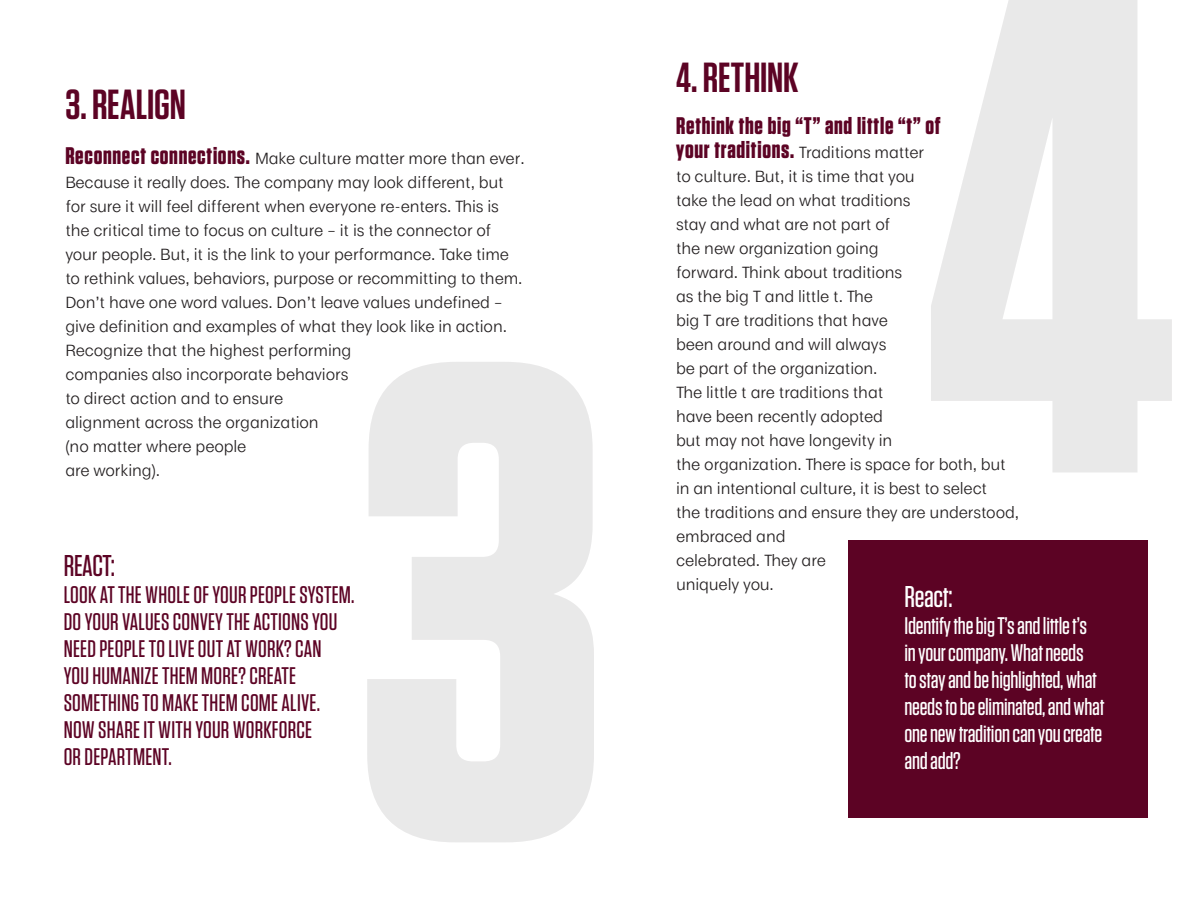
<style>
.page{position:relative;width:1188px;height:918px;background:#fff}
.page>*{position:absolute;margin:0;border:0;box-sizing:border-box;transform-origin:0 0}
.t1{font:600 42px "Tungsten";letter-spacing:-.005em;color:#5c0324}
.t2{font:500 30px "Tungsten";letter-spacing:-.015em;color:#5c0324}
.t3{font:500 30px "Tungsten";letter-spacing:-.01em;color:#fff}
.t4{font:500 24px/27px "Tungsten";letter-spacing:.01em;color:#5c0324}
.t5{font:500 24px/27px "Tungsten";letter-spacing:-.01em;color:#fff}
.t6{font:700 24px "Tungsten";letter-spacing:.03em;color:#5c0324}
.t7{font:15px/24px "Moriston";letter-spacing:-.01em;color:#231f20}
.s1{font-family:"Tungsten";font-weight:700;font-size:24px;color:#5c0324}
</style>
<div class="page">
<div style="left:848px;top:540px;width:300px;height:278px;background:#5c0324"></div>
<svg style="left:367px;top:362px;width:227px;height:480px;fill:#e9e9e9"></svg>
<svg style="left:931px;top:0;width:241px;height:472px;fill:#e9e9e9"></svg>
<p class="t1" style="left:676px;top:55px;width:124px">4. RETHINK</p>
<p class="t6" style="left:676px;top:113px;width:266px">Rethink the big “T” and little “t” of</p>
<p class="t7" style="left:676px;top:139px;width:345px"><span class="s1">your traditions.</span> Traditions matter<br>to culture. But, it is time that you<br>take the lead on what traditions<br>stay and what are not part of<br>the new organization going<br>forward. Think about traditions<br>as the big T and little t. The<br>big T are traditions that have<br>been around and will always<br>be part of the organization.<br>The little t are traditions that<br>have been recently adopted<br>but may not have longevity in<br>the organization. There is space for both, but in an intentional culture, it is best to select<br>the traditions and ensure they are understood, embraced and<br>celebrated. They are<br>uniquely you.</p>
<p class="t1" style="left:65px;top:82px;width:122px">3. REALIGN</p>
<p class="t7" style="left:65px;top:145px;width:461px"><span class="s1">Reconnect connections.</span> Make culture matter more than ever.<br>Because it really does. The company may look different, but for sure it will feel different when everyone re-enters. This is the critical time to focus on culture – it is the connector of your people. But, it is the link to your performance. Take time to rethink values, behaviors, purpose or recommitting to them.<br>Don’t have one word values. Don’t leave values undefined – give definition and examples of what they look like in action.<br>Recognize that the highest performing<br>companies also incorporate behaviors<br>to direct action and to ensure<br>alignment across the organization<br>(no matter where people<br>are working).</p>
<p class="t2" style="left:64px;top:550px;width:53px">REACT:</p>
<p class="t4" style="left:64px;top:581px;width:292px">LOOK AT THE WHOLE OF YOUR PEOPLE SYSTEM.<br>DO YOUR VALUES CONVEY THE ACTIONS YOU<br>NEED PEOPLE TO LIVE OUT AT WORK? CAN<br>YOU HUMANIZE THEM MORE? CREATE<br>SOMETHING TO MAKE THEM COME ALIVE.<br>NOW SHARE IT WITH YOUR WORKFORCE<br>OR DEPARTMENT.</p>
<p class="t3" style="left:904px;top:581px;width:50px">React:</p>
<p class="t5" style="left:904px;top:612px;width:201px">Identify the big T’s and little t’s in your company. What needs<br>to stay and be highlighted, what needs to be eliminated, and what one new tradition can you create and add?</p>
</div>
